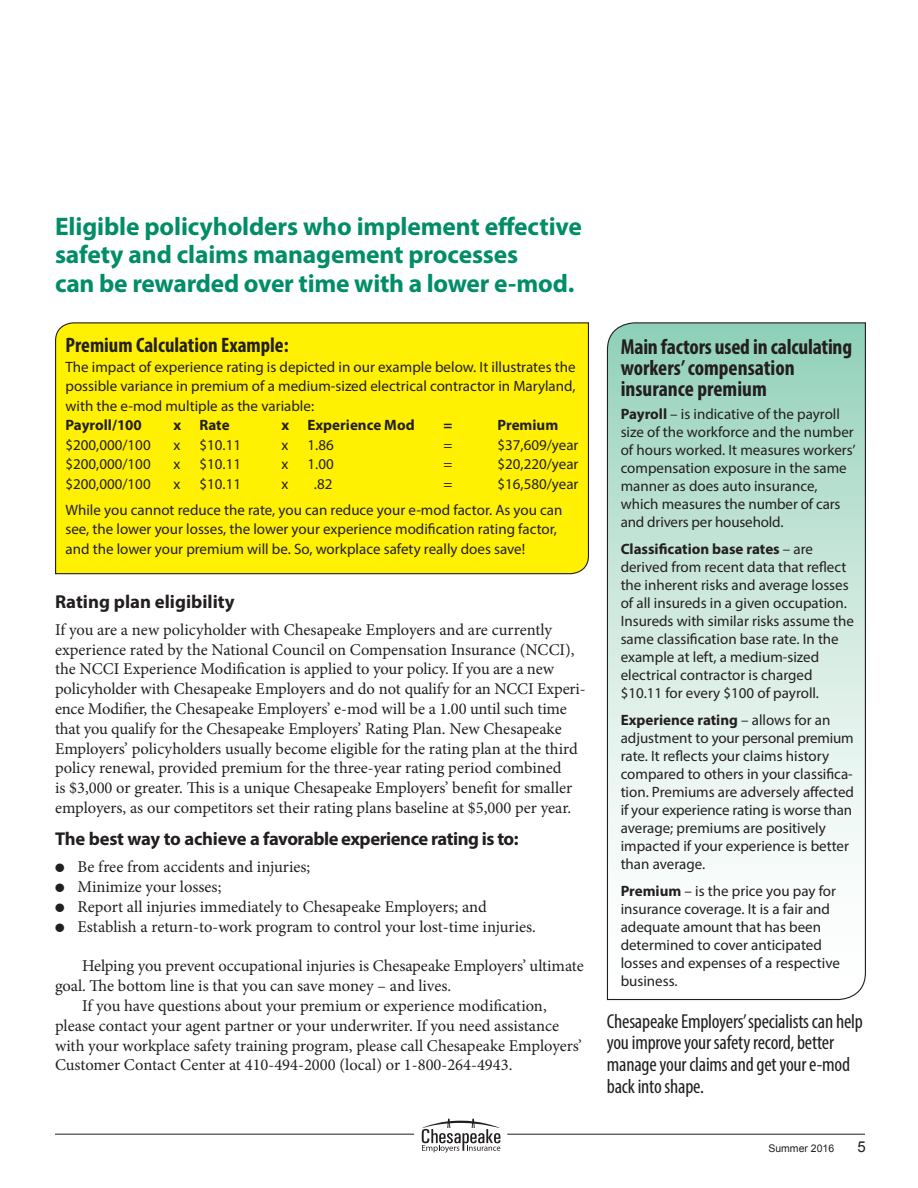
<style>
.page{position:relative;width:918px;height:1188px;background:#fff}
.page>*{position:absolute;margin:0;border:0;box-sizing:border-box;transform-origin:0 0}
.t1{font:700 25.5px "Myriad Pro";letter-spacing:-.005em;color:#008d68}
.t2{font:700 condensed 21.75px/21px "Myriad Pro";color:#231f20}
.t3{font:700 condensed 21px "Myriad Pro";color:#231f20}
.t4{font:condensed 20.25px/21.8px "Myriad Pro";letter-spacing:-.01em;color:#231f20}
.t5{font:700 18.75px "Myriad Pro";color:#231f20}
.t6{font:700 18.6px "Myriad Pro";letter-spacing:-.025em;color:#231f20}
.t7{font:16.5px/19.8px "Minion Pro";letter-spacing:-.005em;color:#231f20}
.t8{font:15px/18px "Myriad Pro";color:#231f20}
.t9{font:700 15px "Myriad Pro";color:#231f20}
.t10{font:15px "Arial";color:#231f20}
.t11{font:10.5px "Arial";color:#231f20}
.s1{font-weight:700}
.s2{font-weight:400}
</style>
<div class="page">
<hr style="left:55px;top:1134px;width:359px;height:1px;background:#231f20">
<hr style="left:507px;top:1134px;width:358px;height:1px;background:#231f20">
<svg style="left:422px;top:1119px;width:78px;height:34px"></svg>
<div style="left:55px;top:322px;width:534px;height:253px;background:#fff101"></div>
<svg style="left:606px;top:322px;width:260px;height:679px"></svg>
<p class="t1" style="left:55px;top:210px;width:528px">Eligible policyholders who implement effective</p>
<p class="t1" style="left:55px;top:238px;width:465px">safety and claims management processes</p>
<p class="t1" style="left:55px;top:267px;width:521px">can be rewarded over time with a lower e-mod.</p>
<p class="t3" style="left:66px;top:332px;width:225px">Premium Calculation Example:</p>
<p class="t8" style="left:66px;top:357px;width:512px;line-height:19.5px;text-align:justify">The impact of experience rating is depicted in our example below. It illustrates the possible variance in premium of a medium-sized electrical contractor in Maryland, with the e-mod multiple as the variable:</p>
<p class="t9" style="left:66px;top:415px;width:78px">Payroll/100</p>
<p class="t9" style="left:174px;top:415px;width:58px">x Rate</p>
<p class="t9" style="left:282px;top:415px;width:135px">x Experience Mod</p>
<p class="t9" style="left:444px;top:415px;width:10px">=</p>
<p class="t9" style="left:498px;top:415px;width:62px">Premium</p>
<p class="t8" style="left:66px;top:435px;width:87px">$200,000/100</p>
<p class="t8" style="left:174px;top:435px;width:8px">x</p>
<p class="t8" style="left:200px;top:435px;width:43px">$10.11</p>
<p class="t8" style="left:282px;top:435px;width:8px">x</p>
<p class="t8" style="left:308px;top:435px;width:28px">1.86</p>
<p class="t8" style="left:444px;top:435px;width:10px">=</p>
<p class="t8" style="left:498px;top:435px;width:82px">$37,609/year</p>
<p class="t8" style="left:66px;top:455px;width:87px">$200,000/100</p>
<p class="t8" style="left:174px;top:455px;width:8px">x</p>
<p class="t8" style="left:200px;top:455px;width:43px">$10.11</p>
<p class="t8" style="left:282px;top:455px;width:8px">x</p>
<p class="t8" style="left:308px;top:455px;width:28px">1.00</p>
<p class="t8" style="left:444px;top:455px;width:10px">=</p>
<p class="t8" style="left:498px;top:455px;width:82px">$20,220/year</p>
<p class="t8" style="left:66px;top:474px;width:87px">$200,000/100</p>
<p class="t8" style="left:174px;top:474px;width:8px">x</p>
<p class="t8" style="left:200px;top:474px;width:43px">$10.11</p>
<p class="t8" style="left:282px;top:474px;width:8px">x</p>
<p class="t8" style="left:314px;top:474px;width:20px">.82</p>
<p class="t8" style="left:444px;top:474px;width:10px">=</p>
<p class="t8" style="left:498px;top:474px;width:82px">$16,580/year</p>
<p class="t8" style="left:66px;top:500px;width:498px;line-height:19.5px">While you cannot reduce the rate, you can reduce your e-mod factor. As you can see, the lower your losses, the lower your experience modification rating factor,</p>
<p class="t8" style="left:66px;top:540px;width:461px">and the lower your premium will be. So, workplace safety really does save!</p>
<p class="t5" style="left:55px;top:589px;width:181px">Rating plan eligibility</p>
<p class="t7" style="left:55px;top:620px;width:532px">If you are a new policyholder with Chesapeake Employers and are currently experience rated by the National Council on Compensation Insurance (NCCI), the NCCI Experience Modification is applied to your policy. If you are a new policyholder with Chesapeake Employers and do not qualify for an NCCI Experi&shy;ence Modifier, the Chesapeake Employers’ e-mod will be a 1.00 until such time that you qualify for the Chesapeake Employers’ Rating Plan. New Chesapeake Employers’ policyholders usually become eligible for the rating plan at the third policy renewal, provided premium for the three-year rating period combined<br>is $3,000 or greater. This is a unique Chesapeake Employers’ benefit for smaller employers, as our competitors set their rating plans baseline at $5,000 per year.</p>
<p class="t6" style="left:55px;top:827px;width:465px">The best way to achieve a favorable experience rating is to:</p>
<p class="t7" style="left:55px;top:857px;width:257px">● Be free from accidents and injuries;</p>
<p class="t7" style="left:55px;top:877px;width:168px">● Minimize your losses;</p>
<p class="t7" style="left:55px;top:897px;width:433px">● Report all injuries immediately to Chesapeake Employers; and</p>
<p class="t7" style="left:55px;top:917px;width:482px">● Establish a return-to-work program to control your lost-time injuries.</p>
<p class="t7" style="left:55px;top:956px;width:530px;text-indent:27px">Helping you prevent occupational injuries is Chesapeake Employers’ ultimate goal. The bottom line is that you can save money – and lives.</p>
<p class="t7" style="left:55px;top:996px;width:528px;text-indent:27px">If you have questions about your premium or experience modification, please contact your agent partner or your underwriter. If you need assistance with your workplace safety training program, please call Chesapeake Employers’ Customer Contact Center at 410-494-2000 (local) or 1-800-264-4943.</p>
<p class="t2" style="left:621px;top:336px;width:233px">Main factors used in calculating workers’ compensation</p>
<p class="t2" style="left:621px;top:378px;width:148px">insurance premium</p>
<p class="t8" style="left:621px;top:404px;width:236px"><span class="s1">Payroll</span> – is indicative of the payroll size of the workforce and the number of hours worked. It measures workers’</p>
<p class="t8" style="left:621px;top:458px;width:228px">compensation exposure in the same manner as does auto insurance, which measures the number of cars and drivers per household.</p>
<p class="t8" style="left:621px;top:539px;width:235px"><span class="s1">Classification base rates</span> – are derived from recent data that reflect the inherent risks and average losses of all insureds in a given occupation.<br>Insureds with similar risks assume the same classification base rate. In the example at left, a medium-sized</p>
<p class="t8" style="left:621px;top:665px;width:200px">electrical contractor is charged $10.11 for every $100 of payroll.</p>
<p class="t9" style="left:621px;top:710px;width:211px">Experience rating <span class="s2">– allows for an</span></p>
<p class="t8" style="left:621px;top:728px;width:235px">adjustment to your personal premium rate. It reflects your claims history compared to others in your classifica&shy;tion. Premiums are adversely affected if your experience rating is worse than average; premiums are positively impacted if your experience is better than average.</p>
<p class="t8" style="left:621px;top:881px;width:221px"><span class="s1">Premium</span> – is the price you pay for insurance coverage. It is a fair and adequate amount that has been determined to cover anticipated losses and expenses of a respective business.</p>
<p class="t4" style="left:607px;top:1010px;width:258px">Chesapeake Employers’ specialists can help you improve your safety record, better</p>
<p class="t4" style="left:607px;top:1053px;width:245px">manage your claims and get your e-mod back into shape.</p>
<p class="t11" style="left:768px;top:1141px;width:67px">Summer 2016</p>
<p class="t10" style="left:858px;top:1137px;width:10px">5</p>
</div>
